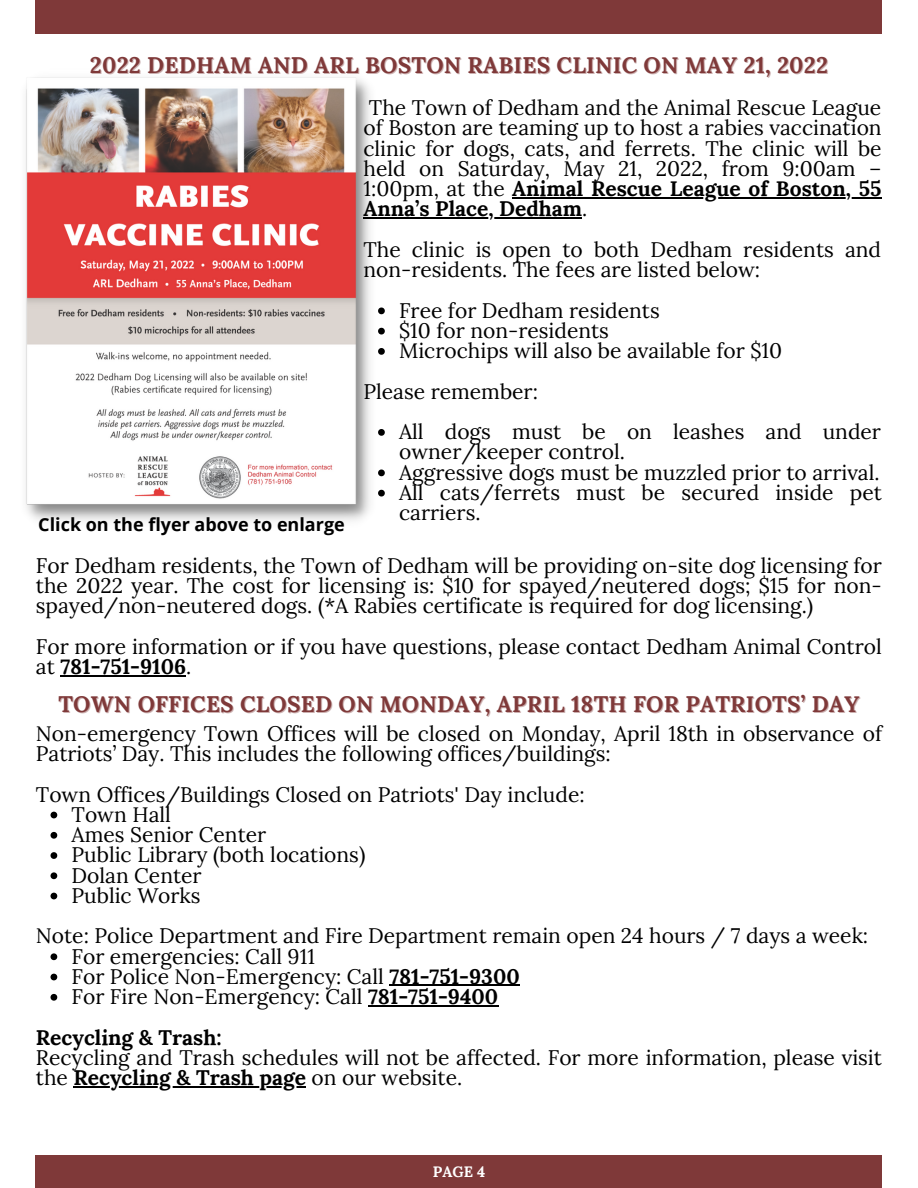
<style>
.page{position:relative;width:918px;height:1188px;background:#fff}
.page>*{position:absolute;margin:0;border:0;box-sizing:border-box;transform-origin:0 0}
.t1{font:700 22.5px "Lora";letter-spacing:.01em;color:#7f3939}
.t2{font:21px/20.2px "Lora";color:#000}
.t3{font:700 21px "Lora";color:#000}
.t4{font:700 18px "Open Sans";color:#000}
.t5{font:700 15px "Lora";color:#fff}
.s1{font-weight:700}
</style>
<div class="page">
<div style="left:36px;top:1155px;width:846px;height:33px;background:#7f3939"></div>
<div style="left:36px;top:0;width:846px;height:34px;background:#7f3939"></div>
<img style="left:25px;top:77px;width:353px;height:444px">
<svg style="left:378px;top:308px;width:7px;height:6px"></svg>
<svg style="left:378px;top:328px;width:7px;height:7px"></svg>
<svg style="left:378px;top:348px;width:7px;height:7px"></svg>
<svg style="left:378px;top:429px;width:7px;height:7px"></svg>
<svg style="left:378px;top:470px;width:7px;height:6px"></svg>
<svg style="left:378px;top:490px;width:7px;height:7px"></svg>
<hr style="left:512px;top:197px;width:369px;height:1px;background:#000">
<hr style="left:363px;top:218px;width:219px;height:1px;background:#000">
<hr style="left:60px;top:675px;width:126px;height:1px;background:#000">
<svg style="left:51px;top:812px;width:6px;height:6px"></svg>
<svg style="left:51px;top:832px;width:6px;height:7px"></svg>
<svg style="left:51px;top:852px;width:6px;height:7px"></svg>
<svg style="left:51px;top:872px;width:6px;height:7px"></svg>
<svg style="left:51px;top:893px;width:6px;height:6px"></svg>
<svg style="left:51px;top:953px;width:6px;height:7px"></svg>
<svg style="left:51px;top:974px;width:6px;height:6px"></svg>
<hr style="left:389px;top:985px;width:131px;height:1px;background:#000">
<svg style="left:51px;top:994px;width:6px;height:7px"></svg>
<hr style="left:368px;top:1005px;width:130px;height:1px;background:#000">
<hr style="left:73px;top:1086px;width:233px;height:1px;background:#000">
<p class="t1" style="left:90px;top:50px;width:740px">2022 DEDHAM AND ARL BOSTON RABIES CLINIC ON MAY 21, 2022</p>
<p class="t2" style="left:363px;top:97px;width:520px;text-align:justify">The Town of Dedham and the Animal Rescue League of Boston are teaming up to host a rabies vaccination clinic for dogs, cats, and ferrets. The clinic will be held on Saturday, May 21, 2022, from 9:00am – 1:00pm, at the <span class="s1">Animal Rescue League of Boston, 55<br>Anna’s Place, Dedham</span>.</p>
<p class="t2" style="left:363px;top:239px;width:519px">The clinic is open to both Dedham residents and non-residents. The fees are listed below:</p>
<p class="t2" style="left:399px;top:300px;width:262px">Free for Dedham residents</p>
<p class="t2" style="left:399px;top:320px;width:211px">$10 for non-residents</p>
<p class="t2" style="left:399px;top:340px;width:385px">Microchips will also be available for $10</p>
<p class="t2" style="left:363px;top:381px;width:176px">Please remember:</p>
<p class="t2" style="left:399px;top:421px;width:483px">All dogs must be on leashes and under owner/keeper control.</p>
<p class="t2" style="left:399px;top:462px;width:482px">Aggressive dogs must be muzzled prior to arrival.</p>
<p class="t2" style="left:399px;top:482px;width:484px">All cats/ferrets must be secured inside pet carriers.</p>
<p class="t4" style="left:38px;top:512px;width:308px">Click on the flyer above to enlarge</p>
<p class="t2" style="left:36px;top:555px;width:847px;text-align:justify">For Dedham residents, the Town of Dedham will be providing on-site dog licensing for the 2022 year. The cost for licensing is: $10 for spayed/neutered dogs; $15 for non&shy;spayed/non-neutered dogs. (*A Rabies certificate is required for dog licensing.)</p>
<p class="t2" style="left:36px;top:636px;width:847px">For more information or if you have questions, please contact Dedham Animal Control at <span class="s1">781-751-9106</span>.</p>
<p class="t1" style="left:58px;top:689px;width:803px">TOWN OFFICES CLOSED ON MONDAY, APRIL 18TH FOR PATRIOTS’ DAY</p>
<p class="t2" style="left:36px;top:723px;width:848px">Non-emergency Town Offices will be closed on Monday, April 18th in observance of<br>Patriots’ Day. This includes the following offices/buildings:</p>
<p class="t2" style="left:36px;top:784px;width:550px">Town Offices/Buildings Closed on Patriots' Day include:</p>
<p class="t2" style="left:72px;top:804px;width:101px">Town Hall</p>
<p class="t2" style="left:72px;top:824px;width:196px">Ames Senior Center</p>
<p class="t2" style="left:72px;top:844px;width:295px">Public Library (both locations)</p>
<p class="t2" style="left:72px;top:865px;width:132px">Dolan Center</p>
<p class="t2" style="left:72px;top:885px;width:130px">Public Works</p>
<p class="t2" style="left:36px;top:925px;width:834px">Note: Police Department and Fire Department remain open 24 hours / 7 days a week:</p>
<p class="t2" style="left:72px;top:946px;width:245px">For emergencies: Call 911</p>
<p class="t2" style="left:72px;top:966px;width:450px">For Police Non-Emergency: Call <span class="s1">781-751-9300</span></p>
<p class="t2" style="left:72px;top:986px;width:428px">For Fire Non-Emergency: Call <span class="s1">781-751-9400</span></p>
<p class="t3" style="left:36px;top:1023px;width:187px">Recycling &amp; Trash:</p>
<p class="t2" style="left:36px;top:1047px;width:848px">Recycling and Trash schedules will not be affected. For more information, please visit the <span class="s1">Recycling &amp; Trash page</span> on our website.</p>
<p class="t5" style="left:433px;top:1162px;width:54px">PAGE 4</p>
</div>
